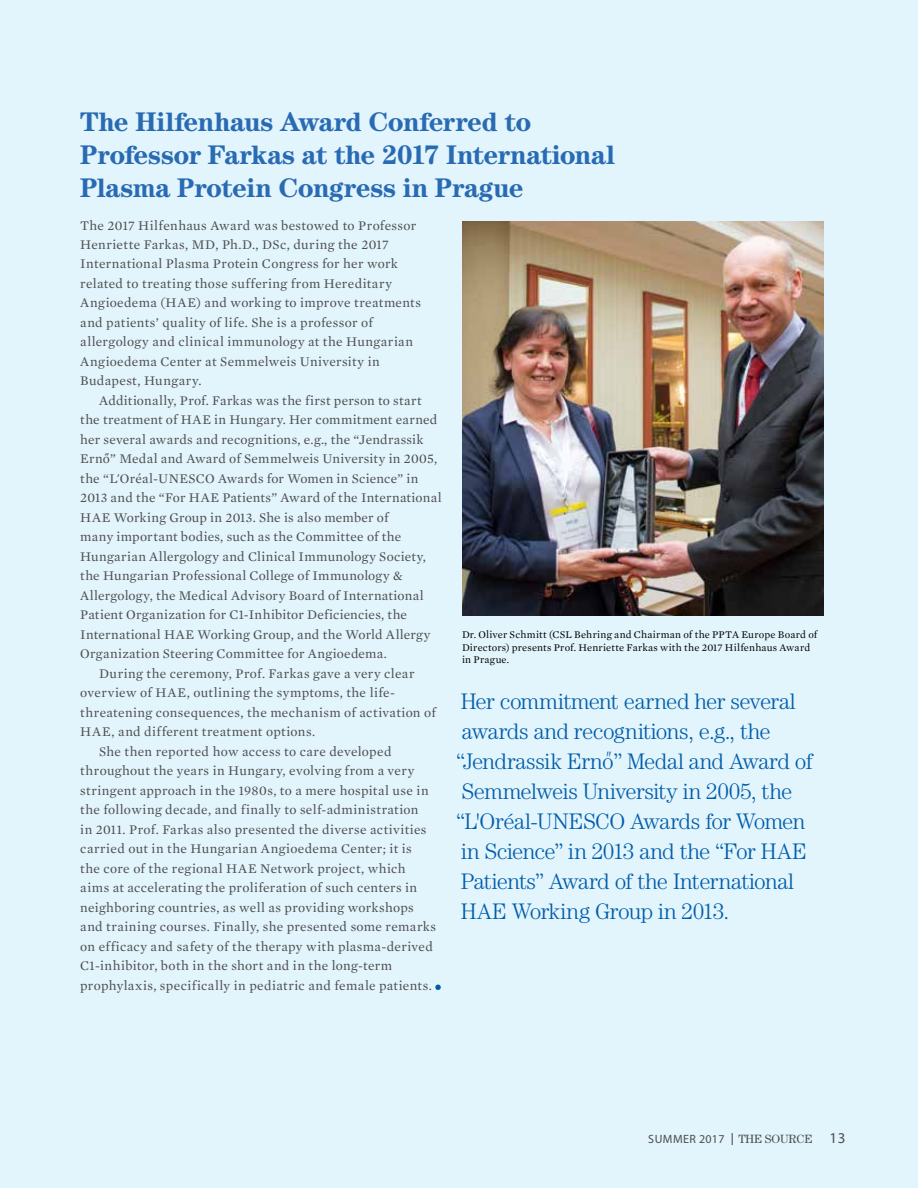
<style>
.page{position:relative;width:918px;height:1188px;background:#fff}
.page>*{position:absolute;margin:0;border:0;box-sizing:border-box;transform-origin:0 0}
.t1{font:700 27px/33px "Century";letter-spacing:-.015em;color:#296bb3}
.t2{font:300 22.5px/30px "Century";letter-spacing:-.025em;color:#005daa}
.t3{font:13.5px/19.5px "Mercury Text G1";letter-spacing:.025em;color:#4d4d4f}
.t4{font:12px "Myriad Pro";letter-spacing:.04em;color:#4d4d4f}
.t5{font:10.5px/12.6px "Mercury Text G1";letter-spacing:.02em;color:#000}
.s1{font-weight:600}
.s2{font-family:"Century"}
.s3{font-size:15px}
</style>
<div class="page">
<div style="left:1px;top:0;width:917px;height:1188px;background:#e2f4fc"></div>
<svg style="left:435px;top:985px;width:6px;height:5px"></svg>
<img style="left:462px;top:221px;width:362px;height:394px">
<h1 class="t1" style="left:80px;top:104px;width:536px">The Hilfenhaus Award Conferred to<br>Professor Farkas at the 2017 International<br>Plasma Protein Congress in Prague</h1>
<p class="t3" style="left:80px;top:215px;width:342px">The 2017 Hilfenhaus Award was bestowed to Professor Henriette Farkas, MD, Ph.D., DSc, during the 2017<br>International Plasma Protein Congress for her work related to treating those suffering from Hereditary Angioedema (HAE) and working to improve treatments and patients’ quality of life. She is a professor of allergology and clinical immunology at the Hungarian Angioedema Center at Semmelweis University in Budapest, Hungary.</p>
<p class="t3" style="left:99px;top:390px;width:324px">Additionally, Prof. Farkas was the first person to start</p>
<p class="t3" style="left:80px;top:409px;width:359px">the treatment of HAE in Hungary. Her commitment earned</p>
<p class="t3" style="left:80px;top:429px;width:345px">her several awards and recognitions, e.g., the “Jendrassik</p>
<p class="t3" style="left:80px;top:448px;width:359px">Ernő” Medal and Award of Semmelweis University in 2005,</p>
<p class="t3" style="left:80px;top:468px;width:340px">the “L'Oréal-UNESCO Awards for Women in Science” in</p>
<p class="t3" style="left:80px;top:487px;width:363px">2013 and the “For HAE Patients” Award of the International</p>
<p class="t3" style="left:80px;top:507px;width:310px">HAE Working Group in 2013. She is also member of</p>
<p class="t3" style="left:80px;top:526px;width:323px">many important bodies, such as the Committee of the</p>
<p class="t3" style="left:80px;top:546px;width:347px">Hungarian Allergology and Clinical Immunology Society,</p>
<p class="t3" style="left:80px;top:565px;width:324px">the Hungarian Professional College of Immunology &amp;</p>
<p class="t3" style="left:80px;top:585px;width:345px">Allergology, the Medical Advisory Board of International</p>
<p class="t3" style="left:80px;top:604px;width:328px">Patient Organization for C1-Inhibitor Deficiencies, the</p>
<p class="t3" style="left:80px;top:624px;width:352px">International HAE Working Group, and the World Allergy</p>
<p class="t3" style="left:80px;top:643px;width:308px">Organization Steering Committee for Angioedema.</p>
<p class="t3" style="left:99px;top:663px;width:317px">During the ceremony, Prof. Farkas gave a very clear</p>
<p class="t3" style="left:80px;top:682px;width:316px">overview of HAE, outlining the symptoms, the life-</p>
<p class="t3" style="left:80px;top:702px;width:357px">threatening consequences, the mechanism of activation of</p>
<p class="t3" style="left:80px;top:721px;width:236px">HAE, and different treatment options.</p>
<p class="t3" style="left:99px;top:741px;width:294px">She then reported how access to care developed</p>
<p class="t3" style="left:80px;top:760px;width:336px">throughout the years in Hungary, evolving from a very</p>
<p class="t3" style="left:80px;top:780px;width:350px">stringent approach in the 1980s, to a mere hospital use in</p>
<p class="t3" style="left:80px;top:799px;width:340px">the following decade, and finally to self-administration</p>
<p class="t3" style="left:80px;top:819px;width:348px">in 2011. Prof. Farkas also presented the diverse activities</p>
<p class="t3" style="left:80px;top:838px;width:333px">carried out in the Hungarian Angioedema Center; it is</p>
<p class="t3" style="left:80px;top:858px;width:327px">the core of the regional HAE Network project, which</p>
<p class="t3" style="left:80px;top:877px;width:338px">aims at accelerating the proliferation of such centers in</p>
<p class="t3" style="left:80px;top:897px;width:335px">neighboring countries, as well as providing workshops</p>
<p class="t3" style="left:80px;top:916px;width:357px">and training courses. Finally, she presented some remarks</p>
<p class="t3" style="left:80px;top:936px;width:354px">on efficacy and safety of the therapy with plasma-derived</p>
<p class="t3" style="left:80px;top:955px;width:314px">C1-inhibitor, both in the short and in the long-term</p>
<p class="t3" style="left:80px;top:975px;width:353px">prophylaxis, specifically in pediatric and female patients.</p>
<p class="t5" style="left:462px;top:628px;width:357px">Dr. Oliver Schmitt (CSL Behring and Chairman of the PPTA Europe Board of<br>Directors) presents Prof. Henriette Farkas with the 2017 Hilfenhaus Award in Prague.</p>
<p class="t2" style="left:456px;top:686px;width:358px">Her commitment earned her several awards and recognitions, e.g., the “Jendrassik Erno<sup>"</sup>” Medal and Award of Semmelweis University in 2005, the “L'Oréal-UNESCO Awards for Women in Science” in 2013 and the “For HAE Patients” Award of the International HAE Working Group in 2013.</p>
<p class="t4" style="left:648px;top:1132px;width:199px">SUMMER 2017 <span class="s1">|</span> <span class="s2">THE SOURCE</span> <span class="s3">13</span></p>
</div>
